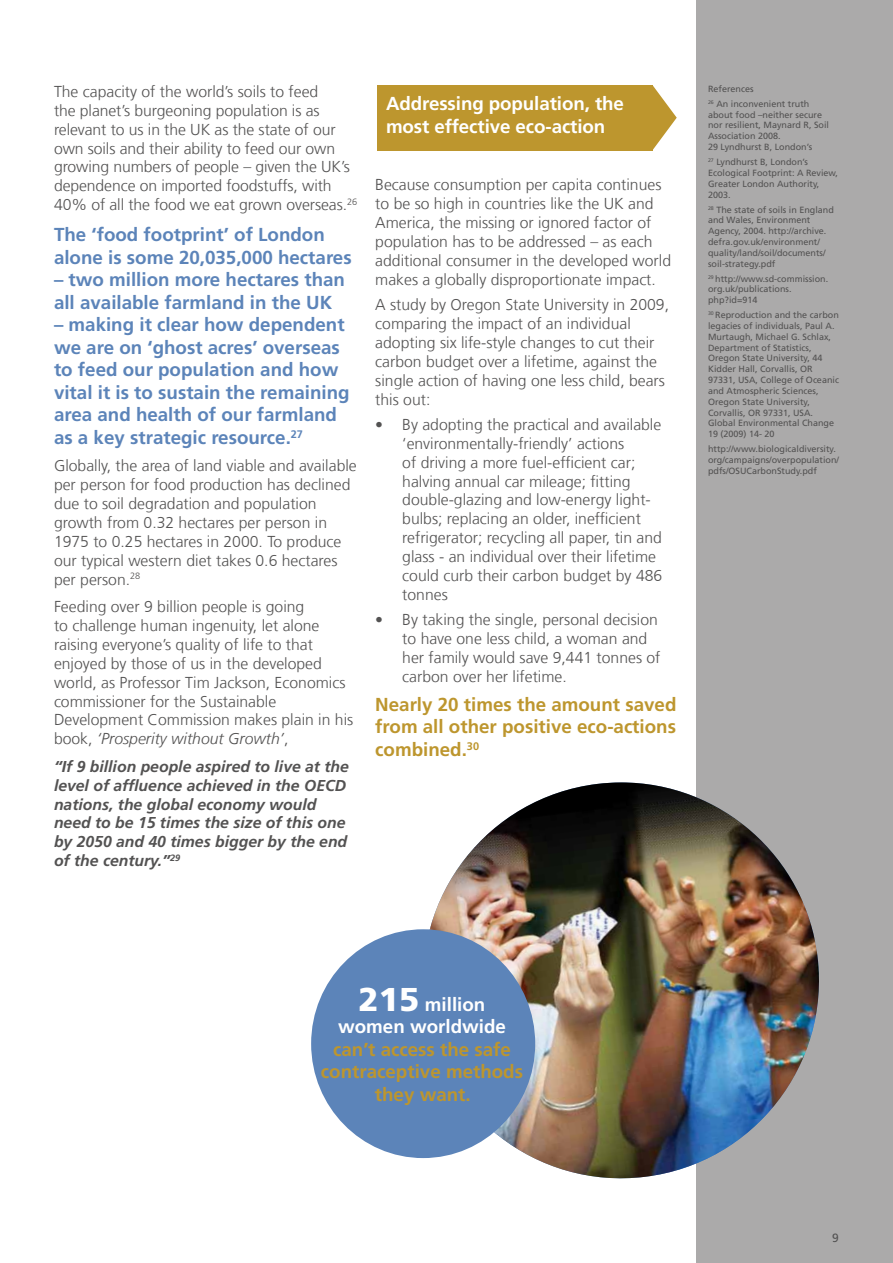
<style>
.page{position:relative;width:893px;height:1263px;background:#fff}
.page>*{position:absolute;margin:0;border:0;box-sizing:border-box;transform-origin:0 0}
.t1{font:700 18.75px/22.5px "Frutiger LT Com";color:#5c84b9}
.t2{font:700 18.75px/22.5px "Frutiger LT Com";color:#bd962e;text-align:justify}
.t3{font:700 18.75px/22.5px "Frutiger LT Com";letter-spacing:-.005em;color:#fff}
.t4{font:300 15.75px/18.9px "Frutiger LT Com";color:#535252}
.t5{font:italic 700 15.75px/18.9px "Frutiger LT Com";color:#535252}
.t6{font:12px "Frutiger LT Com";color:#535252}
.t7{font:9px/10.8px "Frutiger LT Com";color:#535252}
.s1{font-style:italic}
.s2{font-weight:900;font-size:33px}
</style>
<div class="page">
<div style="left:696px;top:0;width:197px;height:1263px;background:#abaaaa"></div>
<img style="left:411px;top:782px;width:408px;height:397px">
<div style="left:377px;top:85px;width:275px;height:66px;background:#bd962e"></div>
<svg style="left:652px;top:85px;width:25px;height:65px"></svg>
<div style="left:311px;top:929px;width:224px;height:229px;background:#5c84b9;border-radius:50%"></div>
<p class="t4" style="left:54px;top:82px;width:305px">The capacity of the world’s soils to feed<br>the planet’s burgeoning population is as relevant to us in the UK as the state of our own soils and their ability to feed our own growing numbers of people – given the UK’s dependence on imported foodstuffs, with 40% of all the food we eat grown overseas.<sup>26</sup></p>
<p class="t1" style="left:54px;top:224px;width:299px">The ‘food footprint’ of London alone is some 20,035,000 hectares</p>
<p class="t1" style="left:54px;top:269px;width:293px">– two million more hectares than all available farmland in the UK</p>
<p class="t1" style="left:54px;top:314px;width:297px">– making it clear how dependent we are on ‘ghost acres’ overseas to feed our population and how vital it is to sustain the remaining area and health of our farmland as a key strategic resource.<sup>27</sup></p>
<p class="t4" style="left:54px;top:456px;width:304px">Globally, the area of land viable and available per person for food production has declined due to soil degradation and population growth from 0.32 hectares per person in 1975 to 0.25 hectares in 2000. To produce our typical western diet takes 0.6 hectares per person.<sup>28</sup></p>
<p class="t4" style="left:54px;top:597px;width:301px">Feeding over 9 billion people is going<br>to challenge human ingenuity, let alone raising everyone’s quality of life to that enjoyed by those of us in the developed world, as Professor Tim Jackson, Economics commissioner for the Sustainable Development Commission makes plain in his book, <span class="s1">‘Prosperity without Growth’</span>,</p>
<p class="t5" style="left:54px;top:757px;width:296px">“If 9 billion people aspired to live at the level of affluence achieved in the OECD nations, the global economy would need to be 15 times the size of this one by 2050 and 40 times bigger by the end of the century.”<sup>29</sup></p>
<p class="t3" style="left:386px;top:92px;width:239px">Addressing population, the most effective eco-action</p>
<p class="t4" style="left:375px;top:175px;width:297px">Because consumption per capita continues to be so high in countries like the UK and America, the missing or ignored factor of population has to be addressed – as each additional consumer in the developed world makes a globally disproportionate impact.</p>
<p class="t4" style="left:375px;top:295px;width:295px">A study by Oregon State University in 2009, comparing the impact of an individual adopting six life-style changes to cut their carbon budget over a lifetime, against the single action of having one less child, bears this out:</p>
<p class="t4" style="left:402px;top:415px;width:261px;text-indent:-27px">• By adopting the practical and available ‘environmentally-friendly’ actions<br>of driving a more fuel-efficient car; halving annual car mileage; fitting double-glazing and low-energy light&shy;bulbs; replacing an older, inefficient refrigerator; recycling all paper, tin and glass - an individual over their lifetime could curb their carbon budget by 486 tonnes</p>
<p class="t4" style="left:402px;top:610px;width:260px;text-indent:-27px">• By taking the single, personal decision to have one less child, a woman and her family would save 9,441 tonnes of carbon over her lifetime.</p>
<p class="t2" style="left:375px;top:693px;width:303px">Nearly 20 times the amount saved from all other positive eco-actions combined.<sup>30</sup></p>
<p class="t7" style="left:708px;top:81px;width:103px;line-height:15px">References<br><sup>26</sup> An inconvenient truth</p>
<p class="t7" style="left:708px;top:109px;width:123px">about food –neither secure nor resilient, Maynard R, Soil<br>Association 2008.<br>29 Lyndhurst B, London’s</p>
<p class="t7" style="left:708px;top:157px;width:132px"><sup>27</sup> Lyndhurst B, London’s<br>Ecological Footprint: A Review,<br>Greater London Authority,<br>2003.</p>
<p class="t7" style="left:708px;top:204px;width:127px"><sup>28</sup> The state of soils in England and Wales, Environment<br>Agency, 2004. http://archive. defra.gov.uk/environment/ quality/land/soil/documents/ soil-strategy.pdf</p>
<p class="t7" style="left:708px;top:273px;width:122px"><sup>29</sup> http://www.sd-commission. org.uk/publications. php?id=914</p>
<p class="t7" style="left:708px;top:310px;width:132px"><sup>30</sup> Reproduction and the carbon legacies of individuals, Paul A.<br>Murtaugh, Michael G. Schlax,<br>Department of Statistics,<br>Oregon State University, 44<br>Kidder Hall, Corvallis, OR<br>97331, USA, College of Oceanic and Atmospheric Sciences,<br>Oregon State University,<br>Corvallis, OR 97331, USA.<br>Global Environmental Change<br>19 (2009) 14- 20</p>
<p class="t7" style="left:708px;top:444px;width:133px">http://www.biologicaldiversity. org/campaigns/overpopulation/ pdfs/OSUCarbonStudy.pdf</p>
<p class="t3" style="left:338px;top:993px;width:169px;text-align:center"><span class="s2">215</span> million women worldwide</p>
<p class="t2" style="left:321px;top:1038px;width:204px;text-align:center">can’t access the safe contraceptive methods they want.</p>
<p class="t6" style="left:832px;top:1231px;width:8px">9</p>
</div>
